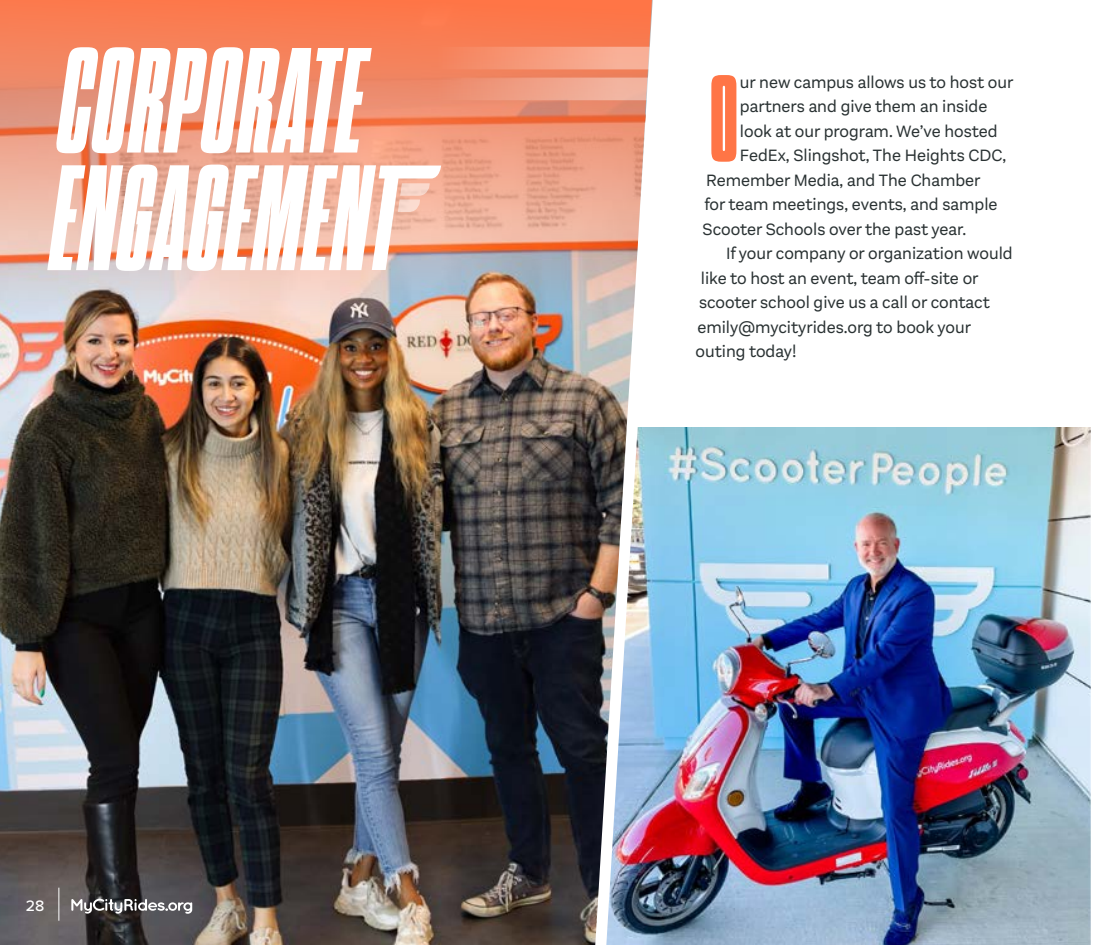
<style>
.page{position:relative;width:1103px;height:945px;background:#fff}
.page>*{position:absolute;margin:0;border:0;box-sizing:border-box;transform-origin:0 0}
.t1{font:800 122.15px "Dharma Gothic C";color:#ff7546}
.t2{font:17.15px "Aestetico";color:#2a3233}
.t3{font:500 15.75px "Proxima Nova";color:#fff}
</style>
<div class="page">
<img style="left:0;top:740px;width:606px;height:205px">
<img style="left:0;top:0;width:653px;height:740px">
<svg style="left:55px;top:47px;width:317px;height:106px"></svg>
<svg style="left:411px;top:78px;width:242px;height:22px;background:#efa188"></svg>
<svg style="left:412px;top:47px;width:241px;height:22px;background:#f69a7b"></svg>
<svg style="left:47px;top:165px;width:394px;height:106px"></svg>
<img style="left:606px;top:427px;width:484px;height:518px">
<svg style="left:71px;top:899px;width:121px;height:15px"></svg>
<hr style="left:58px;top:888px;width:1px;height:33px;background:#fff">
<p class="t3" style="left:26px;top:894px;width:20px">28</p>
<h1 class="t1" style="left:710px;top:62px;width:29px">O</h1>
<p class="t2" style="left:740px;top:72px;width:275px">ur new campus allows us to host our</p>
<p class="t2" style="left:740px;top:97px;width:249px">partners and give them an inside</p>
<p class="t2" style="left:740px;top:121px;width:259px">look at our program. We’ve hosted</p>
<p class="t2" style="left:740px;top:146px;width:268px">FedEx, Slingshot, The Heights CDC,</p>
<p class="t2" style="left:706px;top:170px;width:276px">Remember Media, and The Chamber</p>
<p class="t2" style="left:704px;top:195px;width:295px">for team meetings, events, and sample</p>
<p class="t2" style="left:702px;top:219px;width:265px">Scooter Schools over the past year.</p>
<p class="t2" style="left:726px;top:244px;width:288px">If your company or organization would</p>
<p class="t2" style="left:701px;top:268px;width:279px">like to host an event, team off-site or</p>
<p class="t2" style="left:699px;top:293px;width:292px">scooter school give us a call or contact</p>
<p class="t2" style="left:697px;top:317px;width:275px">emily@mycityrides.org to book your</p>
<p class="t2" style="left:695px;top:342px;width:102px">outing today!</p>
</div>
